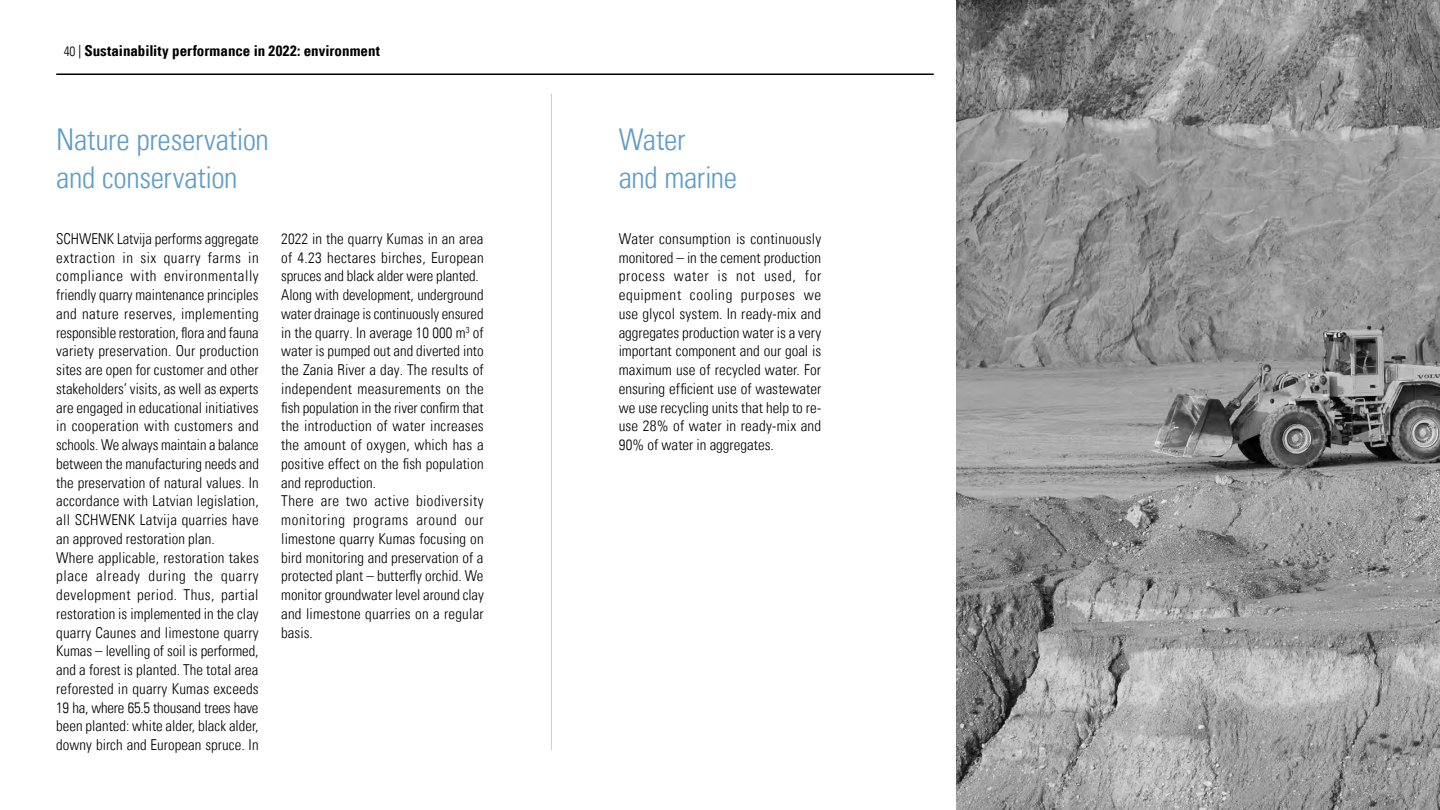
<style>
.page{position:relative;width:1440px;height:810px;background:#fff}
.page>*{position:absolute;margin:0;border:0;box-sizing:border-box;transform-origin:0 0}
.t1{font:30px/37.5px "Univers Com 47 Light Cond";letter-spacing:-.01em;color:#5d9dcb}
.t2{font:15px/18.8px "Univers Com 47 Light Cond";letter-spacing:.005em;color:#000}
.t3{font:15px "Univers Com 67 Bold Cond";color:#000}
.s1{font-family:"Univers Com 47 Light Cond";font-size:13.5px}
.s2{font-family:"Univers Com 57";font-stretch:condensed;font-size:13.5px}
</style>
<div class="page">
<hr style="left:551px;top:94px;width:1px;height:656px;background:#cdcdcd">
<hr style="left:56px;top:74px;width:878px;height:1px;background:#000">
<svg style="left:956px;top:0;width:484px;height:810px;background:#929292"></svg>
<p class="t3" style="left:64px;top:42px;width:318px"><span class="s1">40</span> <span class="s2">|</span> Sustainability performance in 2022: environment</p>
<h1 class="t1" style="left:56px;top:121px;width:214px">Nature preservation and conservation</h1>
<p class="t2" style="left:56px;top:229px;width:204px">SCHWENK Latvija performs aggregate extraction in six quarry farms in compliance with environmentally friendly quarry maintenance principles and nature reserves, implementing responsible restoration, flora and fauna variety preservation. Our production sites are open for customer and other stakeholders’ visits, as well as experts are engaged in educational initiatives in cooperation with customers and schools. We always maintain a balance between the manufacturing needs and the preservation of natural values. In accordance with Latvian legislation, all SCHWENK Latvija quarries have an approved restoration plan.<br>Where applicable, restoration takes place already during the quarry development period. Thus, partial restoration is implemented in the clay quarry Caunes and limestone quarry Kumas – levelling of soil is performed, and a forest is planted. The total area reforested in quarry Kumas exceeds 19 ha, where 65.5 thousand trees have been planted: white alder, black alder, downy birch and European spruce. In</p>
<p class="t2" style="left:281px;top:229px;width:204px">2022 in the quarry Kumas in an area of 4.23 hectares birches, European spruces and black alder were planted.<br>Along with development, underground water drainage is continuously ensured in the quarry. In average 10 000 m<sup>3</sup> of water is pumped out and diverted into the Zania River a day. The results of independent measurements on the fish population in the river confirm that the introduction of water increases the amount of oxygen, which has a positive effect on the fish population and reproduction.<br>There are two active biodiversity monitoring programs around our limestone quarry Kumas focusing on bird monitoring and preservation of a protected plant – butterfly orchid. We monitor groundwater level around clay and limestone quarries on a regular basis.</p>
<h1 class="t1" style="left:619px;top:121px;width:120px">Water<br>and marine</h1>
<p class="t2" style="left:619px;top:229px;width:204px;text-align:justify">Water consumption is continuously monitored – in the cement production process water is not used, for equipment cooling purposes we use glycol system. In ready-mix and aggregates production water is a very important component and our goal is maximum use of recycled water. For ensuring efficient use of wastewater we use recycling units that help to re&shy;use 28% of water in ready-mix and 90% of water in aggregates.</p>
</div>
